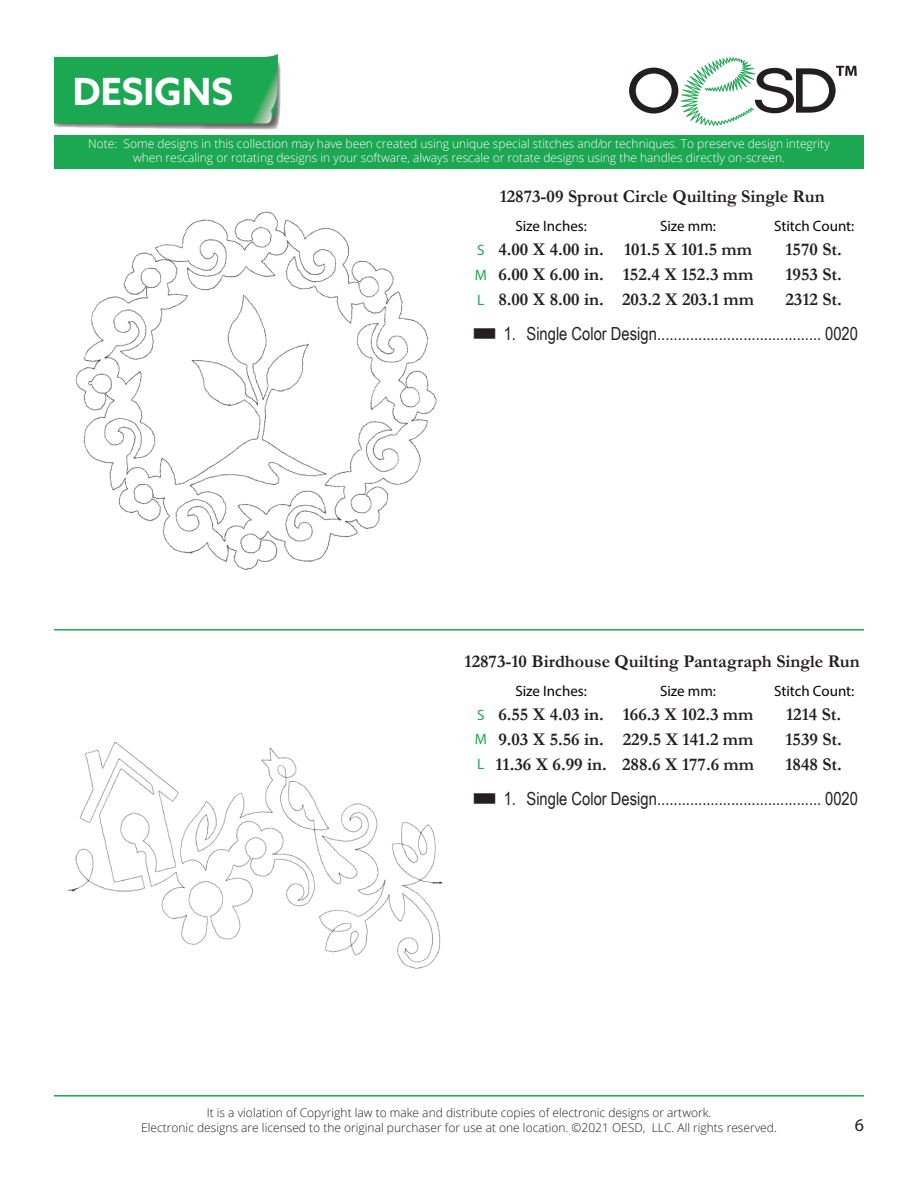
<style>
.page{position:relative;width:918px;height:1188px;background:#fff}
.page>*{position:absolute;margin:0;border:0;box-sizing:border-box;transform-origin:0 0}
.t1{font:700 37.5px "Azo Sans";color:#fff}
.t2{font:700 18px "Garamond";color:#231f20}
.t3{font:18px "Arial Narrow";color:#231f20}
.t4{font:18px "Myriad Pro";color:#231f20}
.t5{font:15px "Myriad Pro";color:#040503}
.t6{font:15px "Myriad Pro";color:#1ca752}
.t7{font:300 12px/14.4px "Open Sans";color:#fff;text-align:center}
.t8{font:300 12px "Open Sans";color:#231f20}
</style>
<div class="page">
<svg style="left:629px;top:57px;width:228px;height:69px"></svg>
<svg style="left:54px;top:54px;width:227px;height:76px;background:#36ab63"></svg>
<hr style="left:54px;top:1095px;width:810px;height:2px;background:#1ca752">
<div style="left:54px;top:135px;width:810px;height:34px;background:#1ca752"></div>
<hr style="left:54px;top:629px;width:810px;height:2px;background:#1ca752">
<img style="left:75px;top:211px;width:362px;height:359px">
<img style="left:68px;top:742px;width:375px;height:227px">
<p class="t1" style="left:73px;top:67px;width:162px">DESIGNS</p>
<p class="t7" style="left:88px;top:136px;width:743px">Note: Some designs in this collection may have been created using unique special stitches and/or techniques. To preserve design integrity when rescaling or rotating designs in your software, always rescale or rotate designs using the handles directly on-screen.</p>
<p class="t2" style="left:500px;top:184px;width:326px">12873-09 Sprout Circle Quilting Single Run</p>
<p class="t5" style="left:515px;top:217px;width:73px">Size Inches:</p>
<p class="t5" style="left:660px;top:217px;width:58px">Size mm:</p>
<p class="t5" style="left:774px;top:217px;width:82px">Stitch Count:</p>
<p class="t6" style="left:477px;top:240px;width:9px">S</p>
<p class="t2" style="left:498px;top:237px;width:107px">4.00 X 4.00 in.</p>
<p class="t2" style="left:624px;top:237px;width:129px">101.5 X 101.5 mm</p>
<p class="t2" style="left:786px;top:237px;width:58px">1570 St.</p>
<p class="t6" style="left:475px;top:265px;width:14px">M</p>
<p class="t2" style="left:498px;top:262px;width:107px">6.00 X 6.00 in.</p>
<p class="t2" style="left:623px;top:262px;width:132px">152.4 X 152.3 mm</p>
<p class="t2" style="left:786px;top:262px;width:58px">1953 St.</p>
<p class="t6" style="left:477px;top:290px;width:9px">L</p>
<p class="t2" style="left:498px;top:287px;width:107px">8.00 X 8.00 in.</p>
<p class="t2" style="left:622px;top:287px;width:133px">203.2 X 203.1 mm</p>
<p class="t2" style="left:786px;top:287px;width:58px">2312 St.</p>
<p class="t3" style="left:472px;top:321px;width:387px">■ 1. Single Color Design........................................ 0020</p>
<p class="t2" style="left:465px;top:649px;width:397px">12873-10 Birdhouse Quilting Pantagraph Single Run</p>
<p class="t6" style="left:477px;top:705px;width:9px">S</p>
<p class="t6" style="left:475px;top:730px;width:14px">M</p>
<p class="t6" style="left:477px;top:755px;width:9px">L</p>
<p class="t5" style="left:515px;top:682px;width:73px">Size Inches:</p>
<p class="t5" style="left:660px;top:682px;width:58px">Size mm:</p>
<p class="t5" style="left:774px;top:682px;width:82px">Stitch Count:</p>
<p class="t2" style="left:498px;top:702px;width:107px">6.55 X 4.03 in.</p>
<p class="t2" style="left:623px;top:702px;width:132px">166.3 X 102.3 mm</p>
<p class="t2" style="left:786px;top:702px;width:57px">1214 St.</p>
<p class="t2" style="left:498px;top:727px;width:107px">9.03 X 5.56 in.</p>
<p class="t2" style="left:623px;top:727px;width:132px">229.5 X 141.2 mm</p>
<p class="t2" style="left:786px;top:727px;width:58px">1539 St.</p>
<p class="t2" style="left:495px;top:752px;width:113px">11.36 X 6.99 in.</p>
<p class="t2" style="left:622px;top:752px;width:133px">288.6 X 177.6 mm</p>
<p class="t2" style="left:786px;top:752px;width:58px">1848 St.</p>
<p class="t3" style="left:472px;top:786px;width:387px">■ 1. Single Color Design........................................ 0020</p>
<p class="t8" style="left:207px;top:1105px;width:506px">It is a violation of Copyright law to make and distribute copies of electronic designs or artwork.</p>
<p class="t8" style="left:141px;top:1119px;width:637px">Electronic designs are licensed to the original purchaser for use at one location. ©2021 OESD, LLC. All rights reserved.</p>
<p class="t4" style="left:855px;top:1114px;width:11px">6</p>
</div>
